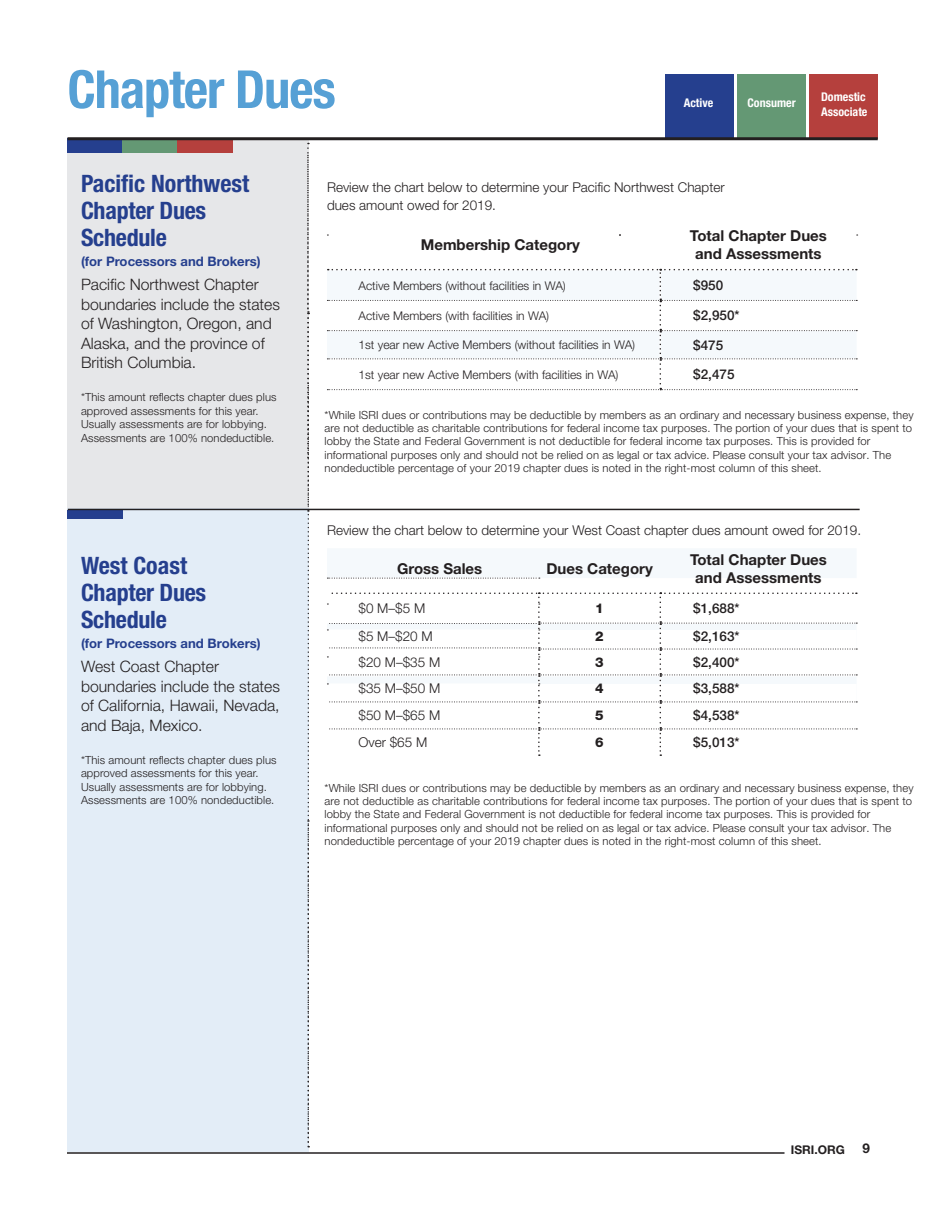
<style>
.page{position:relative;width:945px;height:1215px;background:#fff}
.page>*{position:absolute;margin:0;border:0;box-sizing:border-box;transform-origin:0 0}
.t1{font:700 condensed 52.5px "Helvetica Neue LT Std";letter-spacing:-.02em;color:#56a0d5}
.H2__19pt{font:700 condensed 24px/27px "Helvetica Neue LT Std";letter-spacing:-.01em;color:#253f8e}
.Copy__10_5pt{font:300 15.75px/19.5px "Helvetica Neue LT Std";color:#231f20}
.Colum_Header_Sm{font:700 15px/18px "Helvetica Neue LT Std";color:#231f20;text-align:center}
.Copy__9pt{font:300 13.5px/18.3px "Helvetica Neue LT Std";color:#231f20}
.Dues{font:500 13.5px "Helvetica Neue LT Std";color:#231f20}
.Table_Copy{font:300 13.5px "Helvetica Neue LT Std";color:#231f20}
.Category{font:800 13.5px "Helvetica Neue LT Std";color:#231f20}
.t2{font:700 13.5px "Helvetica Neue LT Std";color:#231f20}
.H2__19pt-2{font:700 13.2px "Helvetica Neue LT Std";color:#253f8e}
.Category-2{font:300 12px "Helvetica Neue LT Std";color:#231f20}
.H2__19pt-3{font:700 condensed 12px/15px "Helvetica Neue LT Std";color:#fff}
.t3{font:700 12px "Helvetica Neue LT Std";color:#231f20}
.Copy__10_5pt-2{font:300 11.25px/13.2px "Helvetica Neue LT Std";letter-spacing:.01em;color:#231f20}
</style>
<div class="page">
<div style="left:738px;top:75px;width:68px;height:64px;background:#649874"></div>
<div style="left:809px;top:75px;width:69px;height:64px;background:#b5403d"></div>
<div style="left:666px;top:75px;width:68px;height:64px;background:#253f8e"></div>
<div style="left:68px;top:140px;width:241px;height:506px;background:#e6e7e9"></div>
<div style="left:68px;top:821px;width:241px;height:332px;background:#e3edf7"></div>
<svg style="left:327px;top:577px;width:214px;height:2px"></svg>
<div style="left:68px;top:138px;width:55px;height:14px;background:#253f8e"></div>
<div style="left:123px;top:138px;width:55px;height:14px;background:#649874"></div>
<div style="left:178px;top:138px;width:55px;height:14px;background:#b5403d"></div>
<hr style="left:68px;top:137px;width:810px;height:3px;background:#231f20">
<div style="left:68px;top:508px;width:241px;height:314px;background:#e3edf7"></div>
<svg style="left:327px;top:269px;width:530px;height:121px"></svg>
<div style="left:68px;top:510px;width:55px;height:9px;background:#253f8e"></div>
<hr style="left:68px;top:509px;width:792px;height:1px;background:#231f20">
<img style="left:68px;top:1153px;width:717px;height:1px">
<svg style="left:307px;top:143px;width:2px;height:1005px"></svg>
<svg style="left:327px;top:593px;width:530px;height:163px"></svg>
<h1 class="t1" style="left:68px;top:58px;width:270px">Chapter Dues</h1>
<p class="H2__19pt-3" style="left:684px;top:95px;width:31px">Active</p>
<p class="H2__19pt-3" style="left:748px;top:95px;width:50px">Consumer</p>
<p class="H2__19pt-3" style="left:821px;top:89px;width:48px">Domestic<br>Associate</p>
<p class="H2__19pt" style="left:81px;top:170px;width:170px">Pacific Northwest<br>Chapter Dues<br>Schedule</p>
<p class="H2__19pt-2" style="left:81px;top:254px;width:181px">(for Processors and Brokers)</p>
<p class="Copy__10_5pt" style="left:81px;top:275px;width:200px">Pacific Northwest Chapter boundaries include the states of Washington, Oregon, and<br>Alaska, and the province of<br>British Columbia.</p>
<p class="Copy__10_5pt-2" style="left:81px;top:390px;width:197px">*This amount reflects chapter dues plus approved assessments for this year.<br>Usually assessments are for lobbying.<br>Assessments are 100% nondeductible.</p>
<h2 class="H2__19pt" style="left:81px;top:552px;width:127px">West Coast<br>Chapter Dues<br>Schedule</h2>
<p class="H2__19pt-2" style="left:81px;top:635px;width:181px">(for Processors and Brokers)</p>
<h3 class="Copy__10_5pt" style="left:81px;top:657px;width:200px">West Coast Chapter boundaries include the states of California, Hawaii, Nevada, and Baja, Mexico.</h3>
<p class="Copy__10_5pt-2" style="left:81px;top:753px;width:197px">*This amount reflects chapter dues plus approved assessments for this year.<br>Usually assessments are for lobbying.<br>Assessments are 100% nondeductible.</p>
<p class="Copy__9pt" style="left:327px;top:178px;width:399px">Review the chart below to determine your Pacific Northwest Chapter dues amount owed for 2019.</p>
<p class="Colum_Header_Sm" style="left:421px;top:236px;width:161px">Membership Category</p>
<p class="Colum_Header_Sm" style="left:690px;top:227px;width:138px">Total Chapter Dues and Assessments</p>
<p class="Category-2" style="left:358px;top:278px;width:209px">Active Members (without facilities in WA)</p>
<p class="Dues" style="left:693px;top:277px;width:32px">$950</p>
<p class="Category-2" style="left:358px;top:308px;width:192px">Active Members (with facilities in WA)</p>
<p class="Dues" style="left:693px;top:308px;width:48px">$2,950*</p>
<p class="Category-2" style="left:358px;top:337px;width:278px">1st year new Active Members (without facilities in WA)</p>
<p class="Dues" style="left:693px;top:337px;width:32px">$475</p>
<p class="Category-2" style="left:358px;top:367px;width:262px">1st year new Active Members (with facilities in WA)</p>
<p class="Dues" style="left:693px;top:366px;width:43px">$2,475</p>
<p class="Copy__10_5pt-2" style="left:325px;top:409px;width:591px">*While ISRI dues or contributions may be deductible by members as an ordinary and necessary business expense, they are not deductible as charitable contributions for federal income tax purposes. The portion of your dues that is spent to lobby the State and Federal Government is not deductible for federal income tax purposes. This is provided for informational purposes only and should not be relied on as legal or tax advice. Please consult your tax advisor. The nondeductible percentage of your 2019 chapter dues is noted in the right-most column of this sheet.</p>
<p class="Copy__9pt" style="left:327px;top:520px;width:536px">Review the chart below to determine your West Coast chapter dues amount owed for 2019.</p>
<p class="Colum_Header_Sm" style="left:397px;top:559px;width:87px">Gross Sales</p>
<p class="Colum_Header_Sm" style="left:546px;top:559px;width:108px">Dues Category</p>
<p class="Colum_Header_Sm" style="left:690px;top:550px;width:138px">Total Chapter Dues and Assessments</p>
<p class="Table_Copy" style="left:358px;top:600px;width:68px">$0 M–$5 M</p>
<p class="Category" style="left:595px;top:601px;width:10px">1</p>
<p class="Dues" style="left:693px;top:601px;width:48px">$1,688*</p>
<p class="Table_Copy" style="left:358px;top:628px;width:76px">$5 M–$20 M</p>
<p class="Category" style="left:595px;top:628px;width:10px">2</p>
<p class="Dues" style="left:693px;top:628px;width:48px">$2,163*</p>
<p class="Table_Copy" style="left:358px;top:654px;width:83px">$20 M–$35 M</p>
<p class="Category" style="left:595px;top:654px;width:10px">3</p>
<p class="Dues" style="left:693px;top:654px;width:48px">$2,400*</p>
<p class="Table_Copy" style="left:358px;top:680px;width:83px">$35 M–$50 M</p>
<p class="Category" style="left:595px;top:680px;width:10px">4</p>
<p class="Dues" style="left:693px;top:680px;width:48px">$3,588*</p>
<p class="Table_Copy" style="left:358px;top:707px;width:83px">$50 M–$65 M</p>
<p class="Category" style="left:595px;top:707px;width:10px">5</p>
<p class="Dues" style="left:693px;top:707px;width:48px">$4,538*</p>
<p class="Table_Copy" style="left:358px;top:734px;width:70px">Over $65 M</p>
<p class="Category" style="left:595px;top:734px;width:10px">6</p>
<p class="Dues" style="left:693px;top:734px;width:48px">$5,013*</p>
<p class="Copy__10_5pt-2" style="left:325px;top:782px;width:591px">*While ISRI dues or contributions may be deductible by members as an ordinary and necessary business expense, they are not deductible as charitable contributions for federal income tax purposes. The portion of your dues that is spent to lobby the State and Federal Government is not deductible for federal income tax purposes. This is provided for informational purposes only and should not be relied on as legal or tax advice. Please consult your tax advisor. The nondeductible percentage of your 2019 chapter dues is noted in the right-most column of this sheet.</p>
<p class="t3" style="left:791px;top:1142px;width:55px">ISRI.ORG</p>
<p class="t2" style="left:862px;top:1139px;width:9px">9</p>
</div>
